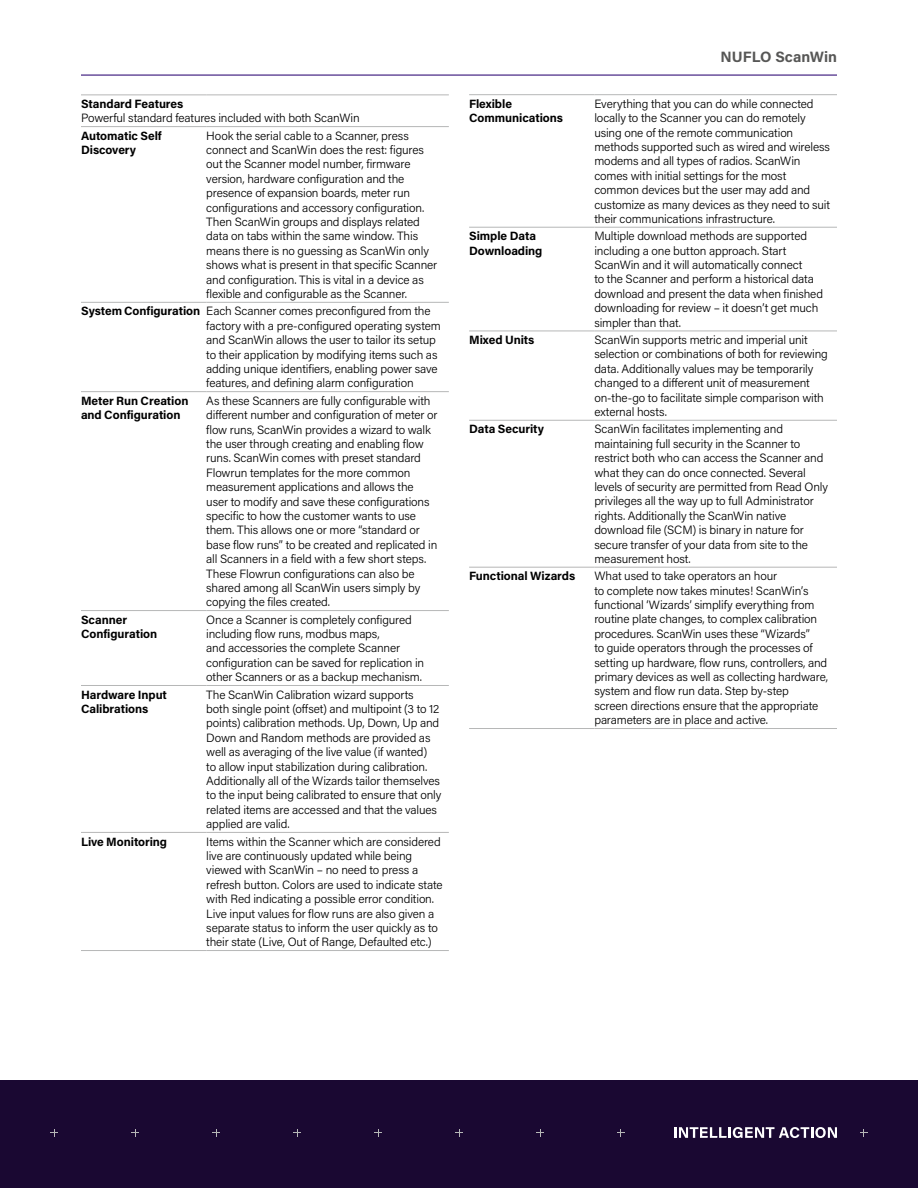
<style>
.page{position:relative;width:918px;height:1188px;background:#fff}
.page>*{position:absolute;margin:0;border:0;box-sizing:border-box;transform-origin:0 0}
.t1{font:700 15px "Acumin Pro";color:#575756}
.t2{font:300 12px/14.4px "Acumin Pro";letter-spacing:-.01em;color:#000}
.t3{font:700 12px/14.4px "Acumin Pro";letter-spacing:-.005em;color:#000}
.s1{font-weight:700}
</style>
<div class="page">
<div style="left:0;top:1080px;width:918px;height:108px;background:#1a0832"></div>
<hr style="left:81px;top:74px;width:756px;height:2px;background:#6a4f9b">
<hr style="left:81px;top:94px;width:125px;height:1px;background:#b6b7b7">
<hr style="left:206px;top:94px;width:243px;height:1px;background:#b6b7b7">
<hr style="left:81px;top:126px;width:125px;height:1px;background:#b6b7b7">
<hr style="left:206px;top:126px;width:243px;height:1px;background:#b6b7b7">
<hr style="left:81px;top:302px;width:125px;height:1px;background:#b6b7b7">
<hr style="left:206px;top:302px;width:243px;height:1px;background:#b6b7b7">
<hr style="left:81px;top:391px;width:125px;height:1px;background:#b6b7b7">
<hr style="left:206px;top:391px;width:243px;height:1px;background:#b6b7b7">
<hr style="left:81px;top:610px;width:125px;height:1px;background:#b6b7b7">
<hr style="left:206px;top:610px;width:243px;height:1px;background:#b6b7b7">
<hr style="left:81px;top:685px;width:125px;height:1px;background:#b6b7b7">
<hr style="left:206px;top:685px;width:243px;height:1px;background:#b6b7b7">
<hr style="left:81px;top:832px;width:125px;height:1px;background:#b6b7b7">
<hr style="left:206px;top:832px;width:243px;height:1px;background:#b6b7b7">
<hr style="left:81px;top:950px;width:125px;height:1px;background:#b6b7b7">
<hr style="left:206px;top:950px;width:243px;height:1px;background:#b6b7b7">
<hr style="left:469px;top:94px;width:125px;height:1px;background:#b6b7b7">
<hr style="left:594px;top:94px;width:243px;height:1px;background:#b6b7b7">
<hr style="left:469px;top:227px;width:125px;height:1px;background:#b6b7b7">
<hr style="left:594px;top:227px;width:243px;height:1px;background:#b6b7b7">
<hr style="left:469px;top:331px;width:125px;height:1px;background:#b6b7b7">
<hr style="left:594px;top:331px;width:243px;height:1px;background:#b6b7b7">
<hr style="left:469px;top:420px;width:125px;height:1px;background:#b6b7b7">
<hr style="left:594px;top:420px;width:243px;height:1px;background:#b6b7b7">
<hr style="left:469px;top:567px;width:125px;height:1px;background:#b6b7b7">
<hr style="left:594px;top:567px;width:243px;height:1px;background:#b6b7b7">
<hr style="left:469px;top:728px;width:125px;height:1px;background:#b6b7b7">
<hr style="left:594px;top:728px;width:243px;height:1px;background:#b6b7b7">
<svg style="left:617px;top:1129px;width:8px;height:7px"></svg>
<svg style="left:536px;top:1129px;width:8px;height:7px"></svg>
<svg style="left:455px;top:1129px;width:8px;height:7px"></svg>
<svg style="left:374px;top:1129px;width:8px;height:7px"></svg>
<svg style="left:293px;top:1129px;width:8px;height:7px"></svg>
<svg style="left:212px;top:1129px;width:8px;height:7px"></svg>
<svg style="left:131px;top:1129px;width:8px;height:7px"></svg>
<svg style="left:50px;top:1129px;width:8px;height:7px"></svg>
<svg style="left:860px;top:1129px;width:8px;height:7px"></svg>
<svg style="left:674px;top:1127px;width:163px;height:11px"></svg>
<p class="t3" style="left:81px;top:96px;width:104px">Standard Features</p>
<p class="t2" style="left:81px;top:110px;width:280px">Powerful standard features included with both ScanWin</p>
<p class="t3" style="left:81px;top:128px;width:82px">Automatic Self<br>Discovery</p>
<p class="t2" style="left:206px;top:128px;width:232px">Hook the serial cable to a Scanner, press connect and ScanWin does the rest: figures out the Scanner model number, firmware version, hardware configuration and the presence of expansion boards, meter run configurations and accessory configuration.<br>Then ScanWin groups and displays related data on tabs within the same window. This means there is no guessing as ScanWin only shows what is present in that specific Scanner and configuration. This is vital in a device as flexible and configurable as the Scanner.</p>
<p class="t2" style="left:206px;top:304px;width:236px;text-indent:-125px"><span class="s1">System Configuration</span> Each Scanner comes preconfigured from the factory with a pre-configured operating system and ScanWin allows the user to tailor its setup to their application by modifying items such as adding unique identifiers, enabling power save features, and defining alarm configuration</p>
<p class="t3" style="left:81px;top:393px;width:109px">Meter Run Creation and Configuration</p>
<p class="t2" style="left:206px;top:393px;width:233px">As these Scanners are fully configurable with different number and configuration of meter or flow runs, ScanWin provides a wizard to walk the user through creating and enabling flow runs. ScanWin comes with preset standard Flowrun templates for the more common measurement applications and allows the user to modify and save these configurations specific to how the customer wants to use them. This allows one or more “standard or base flow runs” to be created and replicated in all Scanners in a field with a few short steps.<br>These Flowrun configurations can also be shared among all ScanWin users simply by copying the files created.</p>
<p class="t3" style="left:81px;top:612px;width:78px">Scanner<br>Configuration</p>
<p class="t2" style="left:206px;top:612px;width:219px">Once a Scanner is completely configured including flow runs, modbus maps,<br>and accessories the complete Scanner configuration can be saved for replication in other Scanners or as a backup mechanism.</p>
<p class="t3" style="left:81px;top:687px;width:88px">Hardware Input<br>Calibrations</p>
<p class="t2" style="left:206px;top:687px;width:237px">The ScanWin Calibration wizard supports<br>both single point (offset) and multipoint (3 to 12 points) calibration methods. Up, Down, Up and Down and Random methods are provided as well as averaging of the live value (if wanted)<br>to allow input stabilization during calibration.<br>Additionally all of the Wizards tailor themselves to the input being calibrated to ensure that only related items are accessed and that the values applied are valid.</p>
<p class="t3" style="left:81px;top:834px;width:88px">Live Monitoring</p>
<p class="t2" style="left:206px;top:834px;width:238px">Items within the Scanner which are considered live are continuously updated while being viewed with ScanWin – no need to press a refresh button. Colors are used to indicate state with Red indicating a possible error condition.<br>Live input values for flow runs are also given a separate status to inform the user quickly as to their state (Live, Out of Range, Defaulted etc.)</p>
<p class="t1" style="left:721px;top:46px;width:118px">NUFLO ScanWin</p>
<p class="t3" style="left:469px;top:96px;width:95px">Flexible<br>Communications</p>
<p class="t2" style="left:594px;top:96px;width:237px">Everything that you can do while connected locally to the Scanner you can do remotely using one of the remote communication methods supported such as wired and wireless modems and all types of radios. ScanWin comes with initial settings for the most common devices but the user may add and customize as many devices as they need to suit their communications infrastructure.</p>
<p class="t3" style="left:469px;top:228px;width:75px">Simple Data<br>Downloading</p>
<p class="t2" style="left:594px;top:228px;width:230px">Multiple download methods are supported including a one button approach. Start ScanWin and it will automatically connect<br>to the Scanner and perform a historical data download and present the data when finished downloading for review – it doesn’t get much simpler than that.</p>
<p class="t3" style="left:469px;top:332px;width:67px">Mixed Units</p>
<p class="t2" style="left:594px;top:332px;width:235px">ScanWin supports metric and imperial unit selection or combinations of both for reviewing data. Additionally values may be temporarily changed to a different unit of measurement on-the-go to facilitate simple comparison with external hosts.</p>
<p class="t3" style="left:469px;top:421px;width:76px">Data Security</p>
<p class="t2" style="left:594px;top:421px;width:235px">ScanWin facilitates implementing and maintaining full security in the Scanner to restrict both who can access the Scanner and what they can do once connected. Several levels of security are permitted from Read Only privileges all the way up to full Administrator rights. Additionally the ScanWin native download file (SCM) is binary in nature for secure transfer of your data from site to the measurement host.</p>
<p class="t3" style="left:469px;top:568px;width:108px">Functional Wizards</p>
<p class="t2" style="left:594px;top:568px;width:235px">What used to take operators an hour<br>to complete now takes minutes! ScanWin’s functional ‘Wizards’ simplify everything from routine plate changes, to complex calibration procedures. ScanWin uses these “Wizards”<br>to guide operators through the processes of setting up hardware, flow runs, controllers, and primary devices as well as collecting hardware, system and flow run data. Step by-step<br>screen directions ensure that the appropriate parameters are in place and active.</p>
</div>
